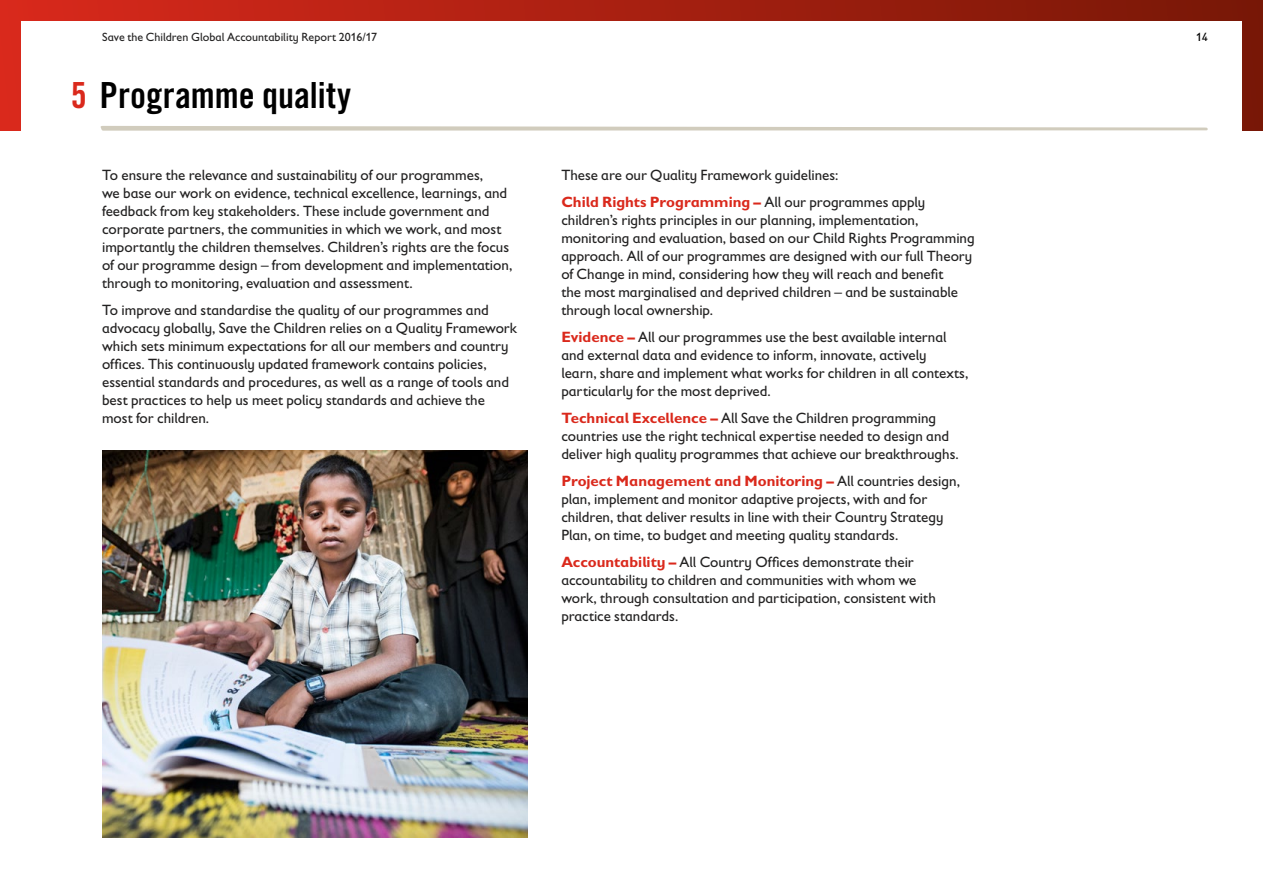
<style>
.page{position:relative;width:1263px;height:893px;background:#fff}
.page>*{position:absolute;margin:0;border:0;box-sizing:border-box;transform-origin:0 0}
.t1{font:36px "Trade Gothic LT Pro Bd Cn 20";color:#000}
.t2{font:15px/18px "Gill Sans Infant Std";color:#222121}
.t3{font:12px "Gill Sans Infant Std";color:#222121}
.t4{font:12px "Gill Sans Infant Std";color:#000}
.s1{color:#da291c}
.s2{font-weight:700;color:#da291c}
</style>
<div class="page">
<div style="left:0;top:0;width:1263px;height:130px;background:linear-gradient(to right,#d9291c,#771706)"></div>
<div style="left:21px;top:21px;width:1221px;height:851px;background:#fff"></div>
<svg style="left:100px;top:126px;width:1108px;height:5px;background:#dcd8cc"></svg>
<img style="left:102px;top:450px;width:425px;height:387px">
<p class="t3" style="left:102px;top:30px;width:276px">Save the Children Global Accountability Report 2016/17</p>
<p class="t4" style="left:1196px;top:30px;width:13px">14</p>
<h1 class="t1" style="left:71px;top:73px;width:282px"><span class="s1">5</span> Programme quality</h1>
<p class="t2" style="left:102px;top:166px;width:412px">To ensure the relevance and sustainability of our programmes,<br>we base our work on evidence, technical excellence, learnings, and feedback from key stakeholders. These include government and corporate partners, the communities in which we work, and most importantly the children themselves. Children’s rights are the focus of our programme design – from development and implementation, through to monitoring, evaluation and assessment.</p>
<p class="t2" style="left:102px;top:301px;width:416px">To improve and standardise the quality of our programmes and advocacy globally, Save the Children relies on a Quality Framework which sets minimum expectations for all our members and country offices. This continuously updated framework contains policies, essential standards and procedures, as well as a range of tools and best practices to help us meet policy standards and achieve the most for children.</p>
<p class="t2" style="left:561px;top:161px;width:366px;line-height:27px">These are our Quality Framework guidelines:<br><span class="s2">Child Rights Programming –</span> All our programmes apply</p>
<p class="t2" style="left:561px;top:211px;width:415px">children’s rights principles in our planning, implementation, monitoring and evaluation, based on our Child Rights Programming approach. All of our programmes are designed with our full Theory of Change in mind, considering how they will reach and benefit<br>the most marginalised and deprived children – and be sustainable through local ownership.</p>
<p class="t2" style="left:561px;top:328px;width:409px"><span class="s2">Evidence –</span> All our programmes use the best available internal and external data and evidence to inform, innovate, actively<br>learn, share and implement what works for children in all contexts, particularly for the most deprived.</p>
<p class="t2" style="left:561px;top:409px;width:399px"><span class="s2">Technical Excellence –</span> All Save the Children programming countries use the right technical expertise needed to design and deliver high quality programmes that achieve our breakthroughs.</p>
<p class="t2" style="left:561px;top:472px;width:400px"><span class="s2">Project Management and Monitoring –</span> All countries design, plan, implement and monitor adaptive projects, with and for children, that deliver results in line with their Country Strategy Plan, on time, to budget and meeting quality standards.</p>
<p class="t2" style="left:561px;top:553px;width:376px"><span class="s2">Accountability –</span> All Country Offices demonstrate their accountability to children and communities with whom we work, through consultation and participation, consistent with practice standards.</p>
</div>
